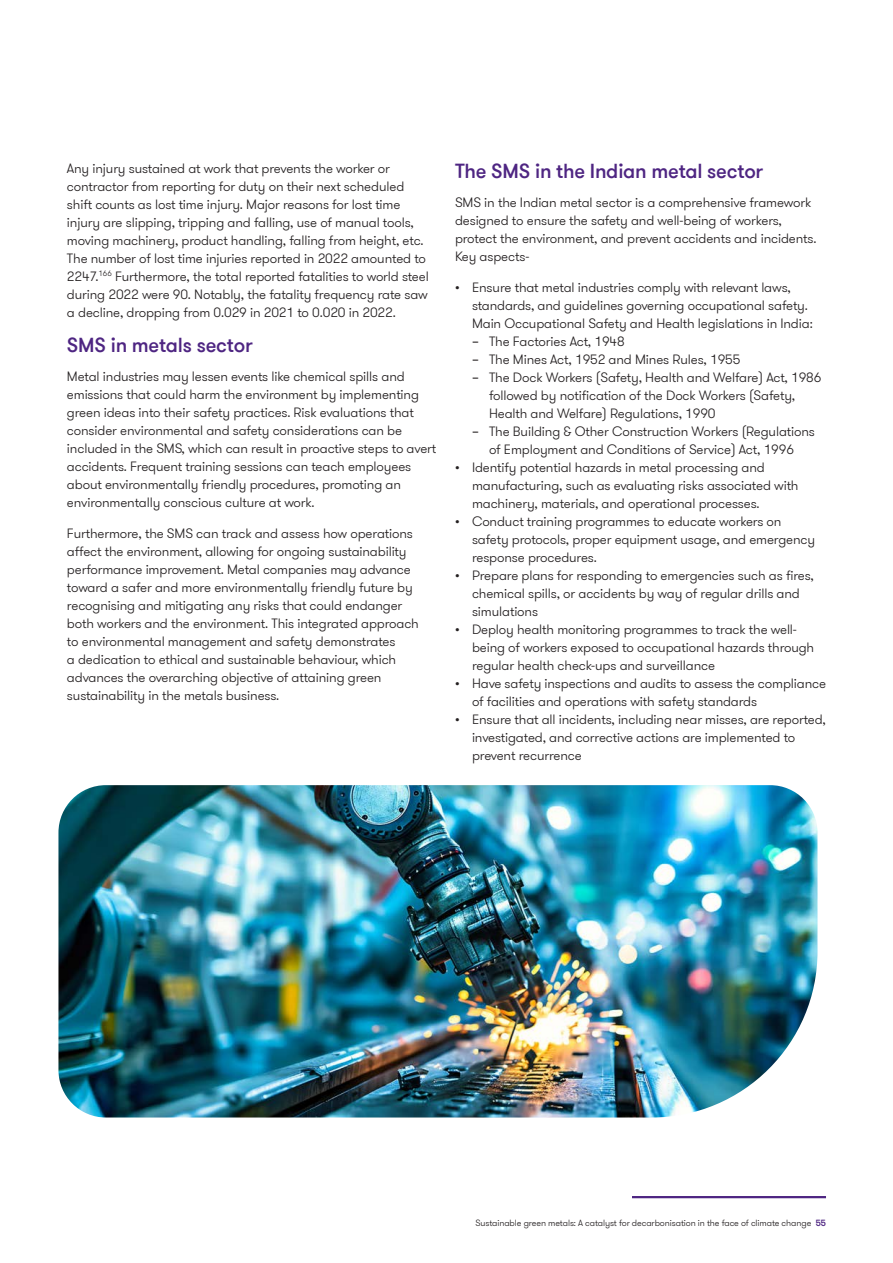
<style>
.page{position:relative;width:893px;height:1263px;background:#fff}
.page>*{position:absolute;margin:0;border:0;box-sizing:border-box;transform-origin:0 0}
._04_Headline_four_Medium_13_5pt{font:500 20.25px "GT Walsheim Pro";letter-spacing:-.01em;color:#4e2582}
._11_Body_text{font:300 13.5px/18px "GT Walsheim Pro";letter-spacing:-.01em;color:#231f20}
.t1{font:300 9px "GT Walsheim Pro";letter-spacing:-.01em;color:#231f20}
.s1{font-weight:400}
.s2{font-weight:500;color:#4e2582}
</style>
<div class="page">
<img style="left:58px;top:785px;width:759px;height:332px">
<hr style="left:632px;top:1196px;width:194px;height:2px;background:#4e2582">
<p class="_11_Body_text" style="left:67px;top:159px;width:363px">Any injury sustained at work that prevents the worker or contractor from reporting for duty on their next scheduled shift counts as lost time injury. Major reasons for lost time injury are slipping, tripping and falling, use of manual tools, moving machinery, product handling, falling from height, etc.<br>The number of lost time injuries reported in 2022 amounted to 2247.<sup>166</sup> Furthermore, the total reported fatalities to world steel during 2022 were 90. Notably, the fatality frequency rate saw a decline, dropping from 0.029 in 2021 to 0.020 in 2022.</p>
<p class="_04_Headline_four_Medium_13_5pt" style="left:67px;top:332px;width:187px">SMS in metals sector</p>
<p class="_11_Body_text" style="left:67px;top:368px;width:371px">Metal industries may lessen events like chemical spills and emissions that could harm the environment by implementing green ideas into their safety practices. Risk evaluations that consider environmental and safety considerations can be included in the SMS, which can result in proactive steps to avert accidents. Frequent training sessions can teach employees about environmentally friendly procedures, promoting an environmentally conscious culture at work.</p>
<p class="_11_Body_text" style="left:67px;top:524px;width:353px">Furthermore, the SMS can track and assess how operations affect the environment, allowing for ongoing sustainability performance improvement. Metal companies may advance toward a safer and more environmentally friendly future by recognising and mitigating any risks that could endanger both workers and the environment. This integrated approach to environmental management and safety demonstrates<br>a dedication to ethical and sustainable behaviour, which advances the overarching objective of attaining green sustainability in the metals business.</p>
<p class="_04_Headline_four_Medium_13_5pt" style="left:455px;top:158px;width:310px">The SMS in the Indian metal sector</p>
<p class="_11_Body_text" style="left:455px;top:194px;width:363px">SMS in the Indian metal sector is a comprehensive framework designed to ensure the safety and well-being of workers, protect the environment, and prevent accidents and incidents.<br>Key aspects-</p>
<p class="_11_Body_text" style="left:472px;top:278px;width:342px;text-indent:-17px">• Ensure that metal industries comply with relevant laws, standards, and guidelines governing occupational safety.<br>Main Occupational Safety and Health legislations in India:</p>
<p class="_11_Body_text" style="left:472px;top:332px;width:154px"><span class="s1">–</span> The Factories Act, 1948</p>
<p class="_11_Body_text" style="left:472px;top:350px;width:270px"><span class="s1">–</span> The Mines Act, 1952 and Mines Rules, 1955</p>
<p class="_11_Body_text" style="left:489px;top:368px;width:334px;text-indent:-17px"><span class="s1">–</span> The Dock Workers (Safety, Health and Welfare) Act, 1986 followed by notification of the Dock Workers (Safety,<br>Health and Welfare) Regulations, 1990</p>
<p class="_11_Body_text" style="left:472px;top:422px;width:344px;text-align:center"><span class="s1">–</span> The Building &amp; Other Construction Workers (Regulations of Employment and Conditions of Service) Act, 1996</p>
<p class="_11_Body_text" style="left:472px;top:458px;width:328px;text-indent:-17px">• Identify potential hazards in metal processing and manufacturing, such as evaluating risks associated with machinery, materials, and operational processes.</p>
<p class="_11_Body_text" style="left:472px;top:512px;width:345px;text-indent:-17px">• Conduct training programmes to educate workers on safety protocols, proper equipment usage, and emergency response procedures.</p>
<p class="_11_Body_text" style="left:472px;top:566px;width:343px;text-indent:-17px">• Prepare plans for responding to emergencies such as fires, chemical spills, or accidents by way of regular drills and simulations</p>
<p class="_11_Body_text" style="left:472px;top:620px;width:344px;text-indent:-17px">• Deploy health monitoring programmes to track the well&shy;being of workers exposed to occupational hazards through regular health check-ups and surveillance</p>
<p class="_11_Body_text" style="left:472px;top:674px;width:355px;text-indent:-17px">• Have safety inspections and audits to assess the compliance of facilities and operations with safety standards</p>
<p class="_11_Body_text" style="left:472px;top:710px;width:355px;text-indent:-17px">• Ensure that all incidents, including near misses, are reported, investigated, and corrective actions are implemented to prevent recurrence</p>
<p class="t1" style="left:476px;top:1217px;width:352px">Sustainable green metals: A catalyst for decarbonisation in the face of climate change <span class="s2">55</span></p>
</div>
